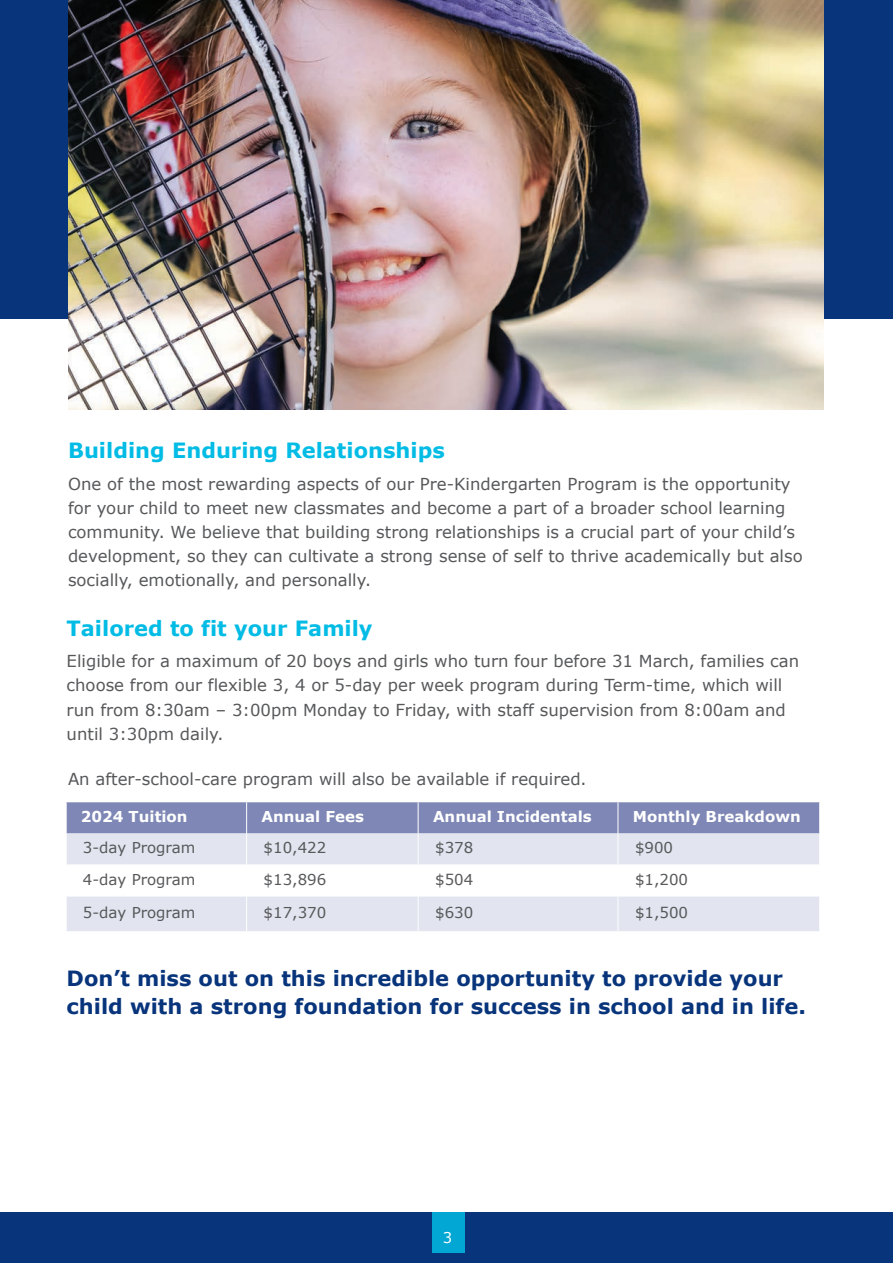
<style>
.page{position:relative;width:893px;height:1263px;background:#fff}
.page>*{position:absolute;margin:0;border:0;box-sizing:border-box;transform-origin:0 0}
.t1{font:700 21px/28.5px "Verdana";color:#08347b}
.t2{font:700 21px "Verdana";color:#02bce5}
.t3{font:16.5px/24px "Verdana";color:#57585a}
.t4{font:15px "Verdana";color:#57585a}
.t5{font:700 15px "Verdana";color:#fff}
.t6{font:14.85px "Verdana";color:#fff}
</style>
<div class="page">
<div style="left:0;top:0;width:893px;height:319px;background:#08347b"></div>
<div style="left:0;top:1213px;width:893px;height:50px;background:#08347b"></div>
<div style="left:432px;top:1213px;width:33px;height:40px;background:#02a7d4"></div>
<div style="left:67px;top:802px;width:752px;height:31px;background:#7e87b5"></div>
<div style="left:67px;top:833px;width:752px;height:98px;background:#e2e4ef"></div>
<svg style="left:67px;top:866px;width:752px;height:29px"></svg>
<hr style="left:65px;top:864px;width:181px;height:2px;background:#fff">
<hr style="left:247px;top:864px;width:171px;height:2px;background:#fff">
<hr style="left:418px;top:864px;width:200px;height:2px;background:#fff">
<hr style="left:618px;top:864px;width:203px;height:2px;background:#fff">
<hr style="left:65px;top:895px;width:181px;height:1px;background:#fff">
<hr style="left:247px;top:895px;width:171px;height:1px;background:#fff">
<hr style="left:418px;top:895px;width:200px;height:1px;background:#fff">
<hr style="left:618px;top:895px;width:203px;height:1px;background:#fff">
<hr style="left:246px;top:802px;width:1px;height:31px;background:#fff">
<hr style="left:418px;top:802px;width:1px;height:31px;background:#fff">
<hr style="left:618px;top:802px;width:1px;height:31px;background:#fff">
<hr style="left:246px;top:833px;width:1px;height:32px;background:#fff">
<hr style="left:418px;top:833px;width:1px;height:32px;background:#fff">
<hr style="left:618px;top:833px;width:1px;height:32px;background:#fff">
<hr style="left:246px;top:865px;width:1px;height:31px;background:#fff">
<hr style="left:418px;top:865px;width:1px;height:31px;background:#fff">
<hr style="left:618px;top:865px;width:1px;height:31px;background:#fff">
<hr style="left:246px;top:896px;width:1px;height:35px;background:#fff">
<hr style="left:418px;top:896px;width:1px;height:35px;background:#fff">
<hr style="left:618px;top:896px;width:1px;height:35px;background:#fff">
<img style="left:68px;top:0;width:755px;height:410px">
<p class="t2" style="left:68px;top:437px;width:378px">Building Enduring Relationships</p>
<p class="t3" style="left:68px;top:472px;width:736px">One of the most rewarding aspects of our Pre-Kindergarten Program is the opportunity for your child to meet new classmates and become a part of a broader school learning community. We believe that building strong relationships is a crucial part of your child’s development, so they can cultivate a strong sense of self to thrive academically but also socially, emotionally, and personally.</p>
<p class="t2" style="left:67px;top:615px;width:307px">Tailored to fit your Family</p>
<p class="t3" style="left:67px;top:650px;width:734px">Eligible for a maximum of 20 boys and girls who turn four before 31 March, families can choose from our flexible 3, 4 or 5-day per week program during Term-time, which will run from 8:30am – 3:00pm Monday to Friday, with staff supervision from 8:00am and until 3:30pm daily.</p>
<p class="t3" style="left:68px;top:767px;width:520px">An after-school-care program will also be available if required.</p>
<p class="t5" style="left:81px;top:807px;width:108px">2024 Tuition</p>
<p class="t5" style="left:261px;top:807px;width:104px">Annual Fees</p>
<p class="t5" style="left:433px;top:807px;width:160px">Annual Incidentals</p>
<p class="t5" style="left:633px;top:807px;width:169px">Monthly Breakdown</p>
<p class="t4" style="left:83px;top:838px;width:114px">3-day Program</p>
<p class="t4" style="left:264px;top:838px;width:64px">$10,422</p>
<p class="t4" style="left:435px;top:838px;width:40px">$378</p>
<p class="t4" style="left:635px;top:838px;width:40px">$900</p>
<p class="t4" style="left:83px;top:870px;width:114px">4-day Program</p>
<p class="t4" style="left:264px;top:870px;width:64px">$13,896</p>
<p class="t4" style="left:435px;top:870px;width:40px">$504</p>
<p class="t4" style="left:635px;top:870px;width:55px">$1,200</p>
<p class="t4" style="left:83px;top:903px;width:114px">5-day Program</p>
<p class="t4" style="left:264px;top:903px;width:64px">$17,370</p>
<p class="t4" style="left:435px;top:903px;width:40px">$630</p>
<p class="t4" style="left:635px;top:903px;width:55px">$1,500</p>
<p class="t1" style="left:67px;top:964px;width:741px">Don’t miss out on this incredible opportunity to provide your child with a strong foundation for success in school and in life.</p>
<p class="t6" style="left:443px;top:1228px;width:11px">3</p>
</div>
